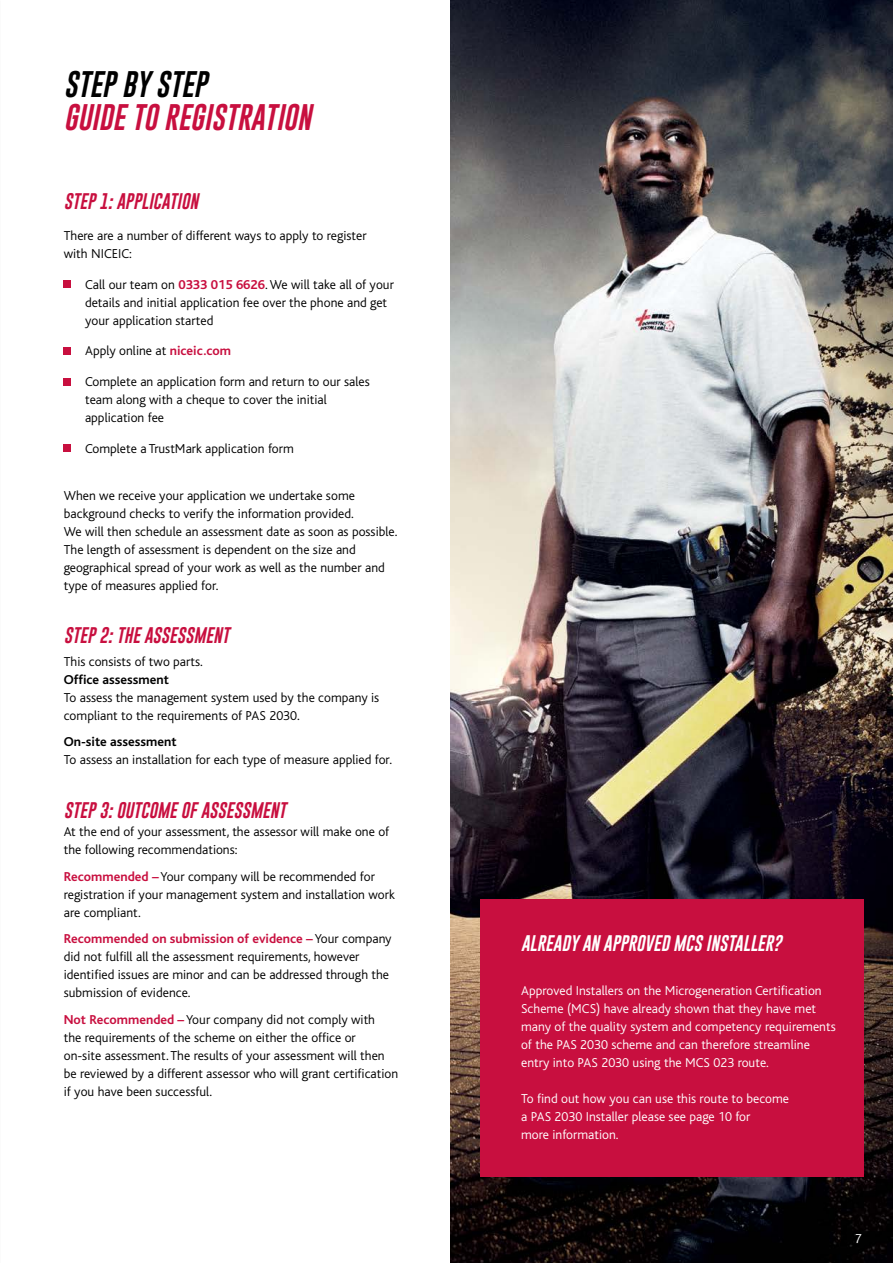
<style>
.page{position:relative;width:893px;height:1263px;background:#fff}
.page>*{position:absolute;margin:0;border:0;box-sizing:border-box;transform-origin:0 0}
.t1{font:italic 27px "Gobold";color:#c80f3f}
.t2{font:italic 27px "Gobold";color:#000}
.t3{font:italic 16.5px "Gobold";color:#c80f3f}
.t4{font:italic 16.5px "Gobold";color:#fff}
.t5{font:300 13.5px/18px "Bliss";color:#000}
.t6{font:300 13.5px/18px "Bliss";color:#fff}
.t7{font:700 13.5px "Bliss";color:#000}
.s1{font-weight:700;color:#c80f3f}
</style>
<div class="page">
<img style="left:451px;top:0;width:442px;height:1263px">
<div style="left:480px;top:899px;width:383px;height:278px;background:#c80f3f"></div>
<div style="left:64px;top:378px;width:7px;height:8px;background:#c80f3f"></div>
<div style="left:64px;top:348px;width:7px;height:7px;background:#c80f3f"></div>
<div style="left:64px;top:281px;width:7px;height:7px;background:#c80f3f"></div>
<div style="left:64px;top:445px;width:7px;height:7px;background:#c80f3f"></div>
<h1 class="t2" style="left:64px;top:67px;width:145px">STEP BY STEP</h1>
<h1 class="t1" style="left:64px;top:100px;width:249px">GUIDE TO REGISTRATION</h1>
<p class="t3" style="left:64px;top:191px;width:136px">STEP 1: APPLICATION</p>
<p class="t5" style="left:64px;top:227px;width:304px">There are a number of different ways to apply to register with NICEIC:</p>
<p class="t5" style="left:85px;top:275px;width:310px">Call our team on <span class="s1">0333 015 6626</span>. We will take all of your details and initial application fee over the phone and get your application started</p>
<p class="t5" style="left:85px;top:342px;width:148px">Apply online at <span class="s1">niceic.com</span></p>
<p class="t5" style="left:85px;top:373px;width:286px">Complete an application form and return to our sales team along with a cheque to cover the initial application fee</p>
<p class="t5" style="left:85px;top:440px;width:210px">Complete a TrustMark application form</p>
<p class="t5" style="left:64px;top:487px;width:335px">When we receive your application we undertake some background checks to verify the information provided.<br>We will then schedule an assessment date as soon as possible.<br>The length of assessment is dependent on the size and geographical spread of your work as well as the number and type of measures applied for.</p>
<p class="t3" style="left:64px;top:625px;width:167px">STEP 2: THE ASSESSMENT</p>
<p class="t5" style="left:64px;top:652px;width:141px">This consists of two parts.</p>
<p class="t7" style="left:64px;top:672px;width:107px">Office assessment</p>
<p class="t5" style="left:64px;top:688px;width:317px">To assess the management system used by the company is compliant to the requirements of PAS 2030.</p>
<p class="t7" style="left:64px;top:734px;width:114px">On-site assessment</p>
<p class="t5" style="left:64px;top:751px;width:330px">To assess an installation for each type of measure applied for.</p>
<p class="t3" style="left:64px;top:800px;width:223px">STEP 3: OUTCOME OF ASSESSMENT</p>
<p class="t5" style="left:64px;top:823px;width:327px">At the end of your assessment, the assessor will make one of the following recommendations:</p>
<p class="t5" style="left:64px;top:868px;width:333px"><span class="s1">Recommended –</span> Your company will be recommended for registration if your management system and installation work are compliant.</p>
<p class="t5" style="left:64px;top:930px;width:329px"><span class="s1">Recommended on submission of evidence –</span> Your company did not fulfill all the assessment requirements, however identified issues are minor and can be addressed through the submission of evidence.</p>
<p class="t5" style="left:64px;top:1011px;width:336px"><span class="s1">Not Recommended –</span> Your company did not comply with<br>the requirements of the scheme on either the office or<br>on-site assessment. The results of your assessment will then be reviewed by a different assessor who will grant certification if you have been successful.</p>
<p class="t4" style="left:521px;top:932px;width:262px">ALREADY AN APPROVED MCS INSTALLER?</p>
<p class="t6" style="left:521px;top:982px;width:316px">Approved Installers on the Microgeneration Certification Scheme (MCS) have already shown that they have met many of the quality system and competency requirements of the PAS 2030 scheme and can therefore streamline entry into PAS 2030 using the MCS 023 route.</p>
<p class="t6" style="left:521px;top:1090px;width:269px">To find out how you can use this route to become a PAS 2030 Installer please see page 10 for<br>more information.</p>
<p class="t6" style="left:855px;top:1229px;width:8px">7</p>
</div>
